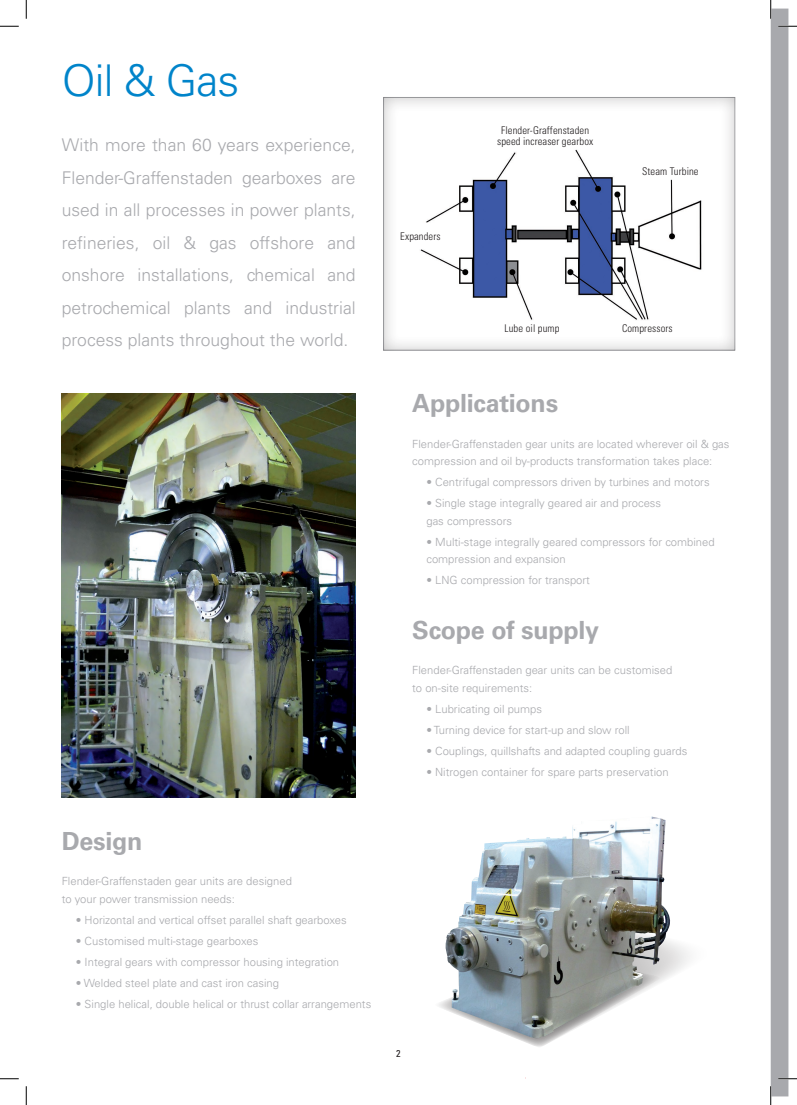
<style>
.page{position:relative;width:797px;height:1105px;background:#fff}
.page>*{position:absolute;margin:0;border:0;box-sizing:border-box;transform-origin:0 0}
.t1{font:300 43.75px "Univers";letter-spacing:-.02em;color:#0084ca}
.t2{font:700 25px "Univers";letter-spacing:-.01em;color:#a8a9ad}
.t3{font:300 17.5px/32.5px "Univers";color:#a8a9ad;text-align:justify}
.t4{font:300 11.25px/17.5px "Univers";color:#a8a9ad}
.t5{font:300 condensed 10.62px/11.2px "Univers";letter-spacing:.01em;color:#231f20;text-align:center}
.t6{font:condensed 10px "Univers";color:#231f20}
</style>
<div class="page">
<img style="left:62px;top:394px;width:294px;height:404px">
<div style="left:770px;top:9px;width:18px;height:1087px;background:#a8a9ad"></div>
<svg style="left:671px;top:942px;width:19px;height:33px"></svg>
<svg style="left:439px;top:1001px;width:116px;height:46px"></svg>
<img style="left:443px;top:816px;width:228px;height:223px">
<div style="left:383px;top:96px;width:352px;height:256px;background:#231f20;opacity:.3"></div>
<svg style="left:0;top:25px;width:19px;height:2px"></svg>
<svg style="left:778px;top:25px;width:19px;height:2px"></svg>
<svg style="left:0;top:1078px;width:19px;height:1px"></svg>
<svg style="left:778px;top:1078px;width:19px;height:1px"></svg>
<svg style="left:25px;top:0;width:2px;height:19px"></svg>
<svg style="left:25px;top:1086px;width:2px;height:19px"></svg>
<svg style="left:770px;top:0;width:1px;height:19px"></svg>
<svg style="left:770px;top:1086px;width:1px;height:19px"></svg>
<h1 class="t1" style="left:62px;top:55px;width:179px">Oil &amp; Gas</h1>
<p class="t3" style="left:62px;top:129px;width:295px">With more than 60 years experience, Flender-Graffenstaden gearboxes are used in all processes in power plants, refineries, oil &amp; gas offshore and onshore installations, chemical and petrochemical plants and industrial process plants throughout the world.</p>
<h2 class="t2" style="left:62px;top:826px;width:82px">Design</h2>
<p class="t4" style="left:62px;top:872px;width:232px">Flender-Graffenstaden gear units are designed to your power transmission needs:</p>
<p class="t4" style="left:76px;top:911px;width:272px">• Horizontal and vertical offset parallel shaft gearboxes</p>
<p class="t4" style="left:76px;top:932px;width:184px">• Customised multi-stage gearboxes</p>
<p class="t4" style="left:76px;top:953px;width:265px">• Integral gears with compressor housing integration</p>
<p class="t4" style="left:76px;top:974px;width:205px">• Welded steel plate and cast iron casing</p>
<p class="t4" style="left:76px;top:995px;width:297px">• Single helical, double helical or thrust collar arrangements</p>
<p class="t5" style="left:400px;top:231px;width:42px">Expanders</p>
<p class="t5" style="left:497px;top:125px;width:98px">Flender-Graffenstaden speed increaser gearbox</p>
<p class="t5" style="left:642px;top:165px;width:58px">Steam Turbine</p>
<p class="t5" style="left:504px;top:322px;width:56px">Lube oil pump</p>
<p class="t5" style="left:622px;top:322px;width:52px">Compressors</p>
<h2 class="t2" style="left:412px;top:389px;width:147px">Applications</h2>
<p class="t4" style="left:412px;top:435px;width:319px">Flender-Graffenstaden gear units are located wherever oil &amp; gas compression and oil by-products transformation takes place:</p>
<p class="t4" style="left:426px;top:473px;width:285px">• Centrifugal compressors driven by turbines and motors</p>
<p class="t4" style="left:426px;top:494px;width:236px">• Single stage integrally geared air and process gas compressors</p>
<p class="t4" style="left:426px;top:533px;width:290px">• Multi-stage integrally geared compressors for combined compression and expansion</p>
<p class="t4" style="left:426px;top:572px;width:165px">• LNG compression for transport</p>
<h2 class="t2" style="left:412px;top:615px;width:188px">Scope of supply</h2>
<p class="t4" style="left:412px;top:661px;width:262px">Flender-Graffenstaden gear units can be customised to on-site requirements:</p>
<p class="t4" style="left:426px;top:700px;width:117px">• Lubricating oil pumps</p>
<p class="t4" style="left:426px;top:721px;width:205px">• Turning device for start-up and slow roll</p>
<p class="t4" style="left:426px;top:742px;width:262px">• Couplings, quillshafts and adapted coupling guards</p>
<p class="t4" style="left:426px;top:763px;width:244px">• Nitrogen container for spare parts preservation</p>
<p class="t6" style="left:396px;top:1047px;width:6px">2</p>
</div>
